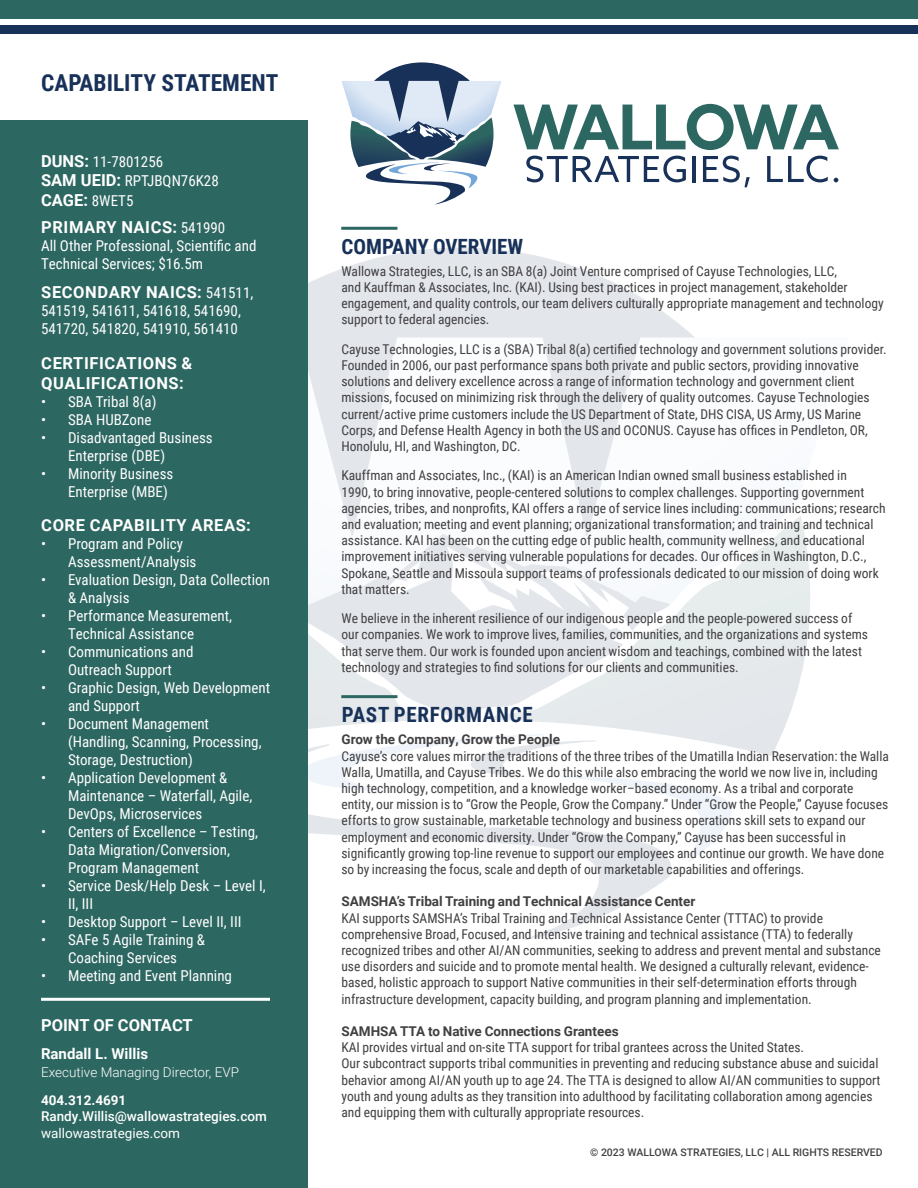
<style>
.page{position:relative;width:918px;height:1188px;background:#fff}
.page>*{position:absolute;margin:0;border:0;box-sizing:border-box;transform-origin:0 0}
.t1{font:700 23.4px "Roboto Condensed";color:#183159}
.t2{font:700 21px "Roboto Condensed";color:#183159}
.t3{font:700 21px "Roboto Condensed";letter-spacing:.035em;color:#183159}
.t4{font:700 16.5px/19.8px "Roboto";letter-spacing:.035em;color:#fff}
.t5{font:700 16.5px "Roboto";color:#fff}
.t6{font:15px/18px "Roboto Condensed";color:#fff}
.t7{font:700 15px "Roboto";color:#fff}
.t8{font:13.5px/16.2px "Roboto Condensed";color:#413f41}
.t9{font:700 13.5px "Roboto";color:#413f41}
.t10{font:500 13.5px "Roboto";color:#fff}
.t11{font:300 13.5px "Roboto";color:#fff}
.t12{font:13.5px "Roboto";color:#fff}
.t13{font:700 13.5px "Roboto";color:#fff}
.t14{font:500 10.5px "Roboto";color:#414141}
.s1{font-family:"Roboto";font-weight:700;font-size:16.5px}
.s2{font-family:"Roboto Condensed";font-weight:400;font-size:15px}
</style>
<div class="page">
<svg style="left:307px;top:248px;width:388px;height:284px"></svg>
<svg style="left:432px;top:534px;width:56px;height:186px;fill:#e3e6eb"></svg>
<svg style="left:307px;top:862px;width:364px;height:78px"></svg>
<svg style="left:307px;top:737px;width:425px;height:125px"></svg>
<svg style="left:307px;top:532px;width:125px;height:225px"></svg>
<svg style="left:488px;top:516px;width:322px;height:240px"></svg>
<svg style="left:514px;top:104px;width:325px;height:46px"></svg>
<svg style="left:526px;top:156px;width:160px;height:26px"></svg>
<hr style="left:692px;top:156px;width:4px;height:26px;background:#183159">
<svg style="left:703px;top:156px;width:47px;height:31px"></svg>
<svg style="left:767px;top:156px;width:61px;height:26px"></svg>
<svg style="left:834px;top:178px;width:4px;height:4px"></svg>
<svg style="left:341px;top:62px;width:160px;height:143px"></svg>
<div style="left:0;top:121px;width:307px;height:1067px;background:#2d6761"></div>
<hr style="left:341px;top:227px;width:56px;height:3px;background:#2d6761">
<hr style="left:341px;top:695px;width:56px;height:3px;background:#2d6761">
<hr style="left:41px;top:998px;width:229px;height:3px;background:#fff">
<div style="left:0;top:0;width:918px;height:19px;background:#2d6761"></div>
<div style="left:0;top:25px;width:918px;height:9px;background:#183159"></div>
<p class="t1" style="left:41px;top:66px;width:239px">CAPABILITY STATEMENT</p>
<p class="t6" style="left:41px;top:152px;width:124px"><span class="s1">DUNS:</span> 11-7801256</p>
<p class="t6" style="left:41px;top:172px;width:179px"><span class="s1">SAM UEID:</span> RPTJBQN76K28</p>
<p class="t4" style="left:41px;top:190px;width:94px">CAGE: <span class="s2">8WET5</span></p>
<p class="t4" style="left:41px;top:217px;width:186px">PRIMARY NAICS: <span class="s2">541990</span></p>
<p class="t6" style="left:41px;top:236px;width:217px">All Other Professional, Scientific and<br>Technical Services; $16.5m</p>
<p class="t4" style="left:41px;top:282px;width:214px">SECONDARY NAICS: <span class="s2">541511,</span></p>
<p class="t6" style="left:41px;top:301px;width:201px">541519, 541611, 541618, 541690,<br>541720, 541820, 541910, 561410</p>
<p class="t4" style="left:41px;top:352px;width:152px">CERTIFICATIONS &amp;<br>QUALIFICATIONS:</p>
<p class="t6" style="left:41px;top:392px;width:117px">• SBA Tribal 8(a)</p>
<p class="t6" style="left:41px;top:410px;width:112px">• SBA HUBZone</p>
<p class="t6" style="left:68px;top:428px;width:146px;text-indent:-27px">• Disadvantaged Business<br>Enterprise (DBE)</p>
<p class="t6" style="left:68px;top:464px;width:107px;text-indent:-27px">• Minority Business<br>Enterprise (MBE)</p>
<p class="t4" style="left:41px;top:515px;width:211px">CORE CAPABILITY AREAS:</p>
<p class="t6" style="left:68px;top:535px;width:130px;text-indent:-27px">• Program and Policy<br>Assessment/Analysis</p>
<p class="t6" style="left:68px;top:571px;width:203px;text-indent:-27px">• Evaluation Design, Data Collection &amp; Analysis</p>
<p class="t6" style="left:68px;top:607px;width:166px;text-indent:-27px">• Performance Measurement,<br>Technical Assistance</p>
<p class="t6" style="left:41px;top:643px;width:154px;text-align:center">• Communications and<br>Outreach Support</p>
<p class="t6" style="left:68px;top:679px;width:204px;text-indent:-27px">• Graphic Design, Web Development and Support</p>
<p class="t6" style="left:68px;top:715px;width:195px;text-indent:-27px">• Document Management (Handling, Scanning, Processing,<br>Storage, Destruction)</p>
<p class="t6" style="left:68px;top:769px;width:186px;text-indent:-27px">• Application Development &amp;<br>Maintenance – Waterfall, Agile,<br>DevOps, Microservices</p>
<p class="t6" style="left:68px;top:823px;width:192px;text-indent:-27px">• Centers of Excellence – Testing,<br>Data Migration/Conversion,<br>Program Management</p>
<p class="t6" style="left:68px;top:877px;width:199px;text-indent:-27px">• Service Desk/Help Desk – Level I,<br>II, III</p>
<p class="t6" style="left:41px;top:913px;width:202px">• Desktop Support – Level II, III</p>
<p class="t6" style="left:41px;top:931px;width:166px;text-align:center">• SAFe 5 Agile Training &amp;<br>Coaching Services</p>
<p class="t6" style="left:41px;top:967px;width:193px">• Meeting and Event Planning</p>
<p class="t5" style="left:41px;top:1013px;width:153px">POINT OF CONTACT</p>
<p class="t7" style="left:41px;top:1043px;width:109px">Randall L. Willis</p>
<p class="t11" style="left:41px;top:1063px;width:199px">Executive Managing Director, EVP</p>
<p class="t13" style="left:41px;top:1091px;width:87px">404.312.4691</p>
<p class="t10" style="left:41px;top:1107px;width:227px">Randy.Willis@wallowastrategies.com</p>
<p class="t12" style="left:41px;top:1123px;width:140px">wallowastrategies.com</p>
<p class="t2" style="left:341px;top:231px;width:183px">COMPANY OVERVIEW</p>
<p class="t8" style="left:341px;top:262px;width:544px">Wallowa Strategies, LLC, is an SBA 8(a) Joint Venture comprised of Cayuse Technologies, LLC,<br>and Kauffman &amp; Associates, Inc. (KAI). Using best practices in project management, stakeholder engagement, and quality controls, our team delivers culturally appropriate management and technology support to federal agencies.</p>
<p class="t8" style="left:341px;top:340px;width:547px">Cayuse Technologies, LLC is a (SBA) Tribal 8(a) certified technology and government solutions provider.<br>Founded in 2006, our past performance spans both private and public sectors, providing innovative solutions and delivery excellence across a range of information technology and government client missions, focused on minimizing risk through the delivery of quality outcomes. Cayuse Technologies current/active prime customers include the US Department of State, DHS CISA, US Army, US Marine Corps, and Defense Health Agency in both the US and OCONUS. Cayuse has offices in Pendleton, OR, Honolulu, HI, and Washington, DC.</p>
<p class="t8" style="left:341px;top:467px;width:546px">Kauffman and Associates, Inc., (KAI) is an American Indian owned small business established in<br>1990, to bring innovative, people-centered solutions to complex challenges. Supporting government agencies, tribes, and nonprofits, KAI offers a range of service lines including: communications; research and evaluation; meeting and event planning; organizational transformation; and training and technical assistance. KAI has been on the cutting edge of public health, community wellness, and educational improvement initiatives serving vulnerable populations for decades. Our offices in Washington, D.C., Spokane, Seattle and Missoula support teams of professionals dedicated to our mission of doing work that matters.</p>
<p class="t8" style="left:341px;top:610px;width:528px">We believe in the inherent resilience of our indigenous people and the people-powered success of our companies. We work to improve lives, families, communities, and the organizations and systems that serve them. Our work is founded upon ancient wisdom and teachings, combined with the latest technology and strategies to find solutions for our clients and communities.</p>
<p class="t3" style="left:342px;top:700px;width:192px">PAST PERFORMANCE</p>
<p class="t9" style="left:341px;top:730px;width:220px">Grow the Company, Grow the People</p>
<p class="t8" style="left:341px;top:747px;width:549px">Cayuse’s core values mirror the traditions of the three tribes of the Umatilla Indian Reservation: the Walla Walla, Umatilla, and Cayuse Tribes. We do this while also embracing the world we now live in, including high technology, competition, and a knowledge worker–based economy. As a tribal and corporate entity, our mission is to “Grow the People, Grow the Company.” Under “Grow the People,” Cayuse focuses efforts to grow sustainable, marketable technology and business operations skill sets to expand our employment and economic diversity. Under “Grow the Company,” Cayuse has been successful in significantly growing top-line revenue to support our employees and continue our growth. We have done so by increasing the focus, scale and depth of our marketable capabilities and offerings.</p>
<p class="t9" style="left:341px;top:892px;width:355px">SAMSHA’s Tribal Training and Technical Assistance Center</p>
<p class="t8" style="left:341px;top:909px;width:541px">KAI supports SAMSHA’s Tribal Training and Technical Assistance Center (TTTAC) to provide comprehensive Broad, Focused, and Intensive training and technical assistance (TTA) to federally recognized tribes and other AI/AN communities, seeking to address and prevent mental and substance use disorders and suicide and to promote mental health. We designed a culturally relevant, evidence&shy;based, holistic approach to support Native communities in their self-determination efforts through infrastructure development, capacity building, and program planning and implementation.</p>
<p class="t9" style="left:341px;top:1022px;width:279px">SAMHSA TTA to Native Connections Grantees</p>
<p class="t8" style="left:341px;top:1039px;width:541px">KAI provides virtual and on-site TTA support for tribal grantees across the United States.<br>Our subcontract supports tribal communities in preventing and reducing substance abuse and suicidal behavior among AI/AN youth up to age 24. The TTA is designed to allow AI/AN communities to support youth and young adults as they transition into adulthood by facilitating collaboration among agencies and equipping them with culturally appropriate resources.</p>
<p class="t14" style="left:590px;top:1145px;width:294px">© 2023 WALLOWA STRATEGIES, LLC | ALL RIGHTS RESERVED</p>
</div>
